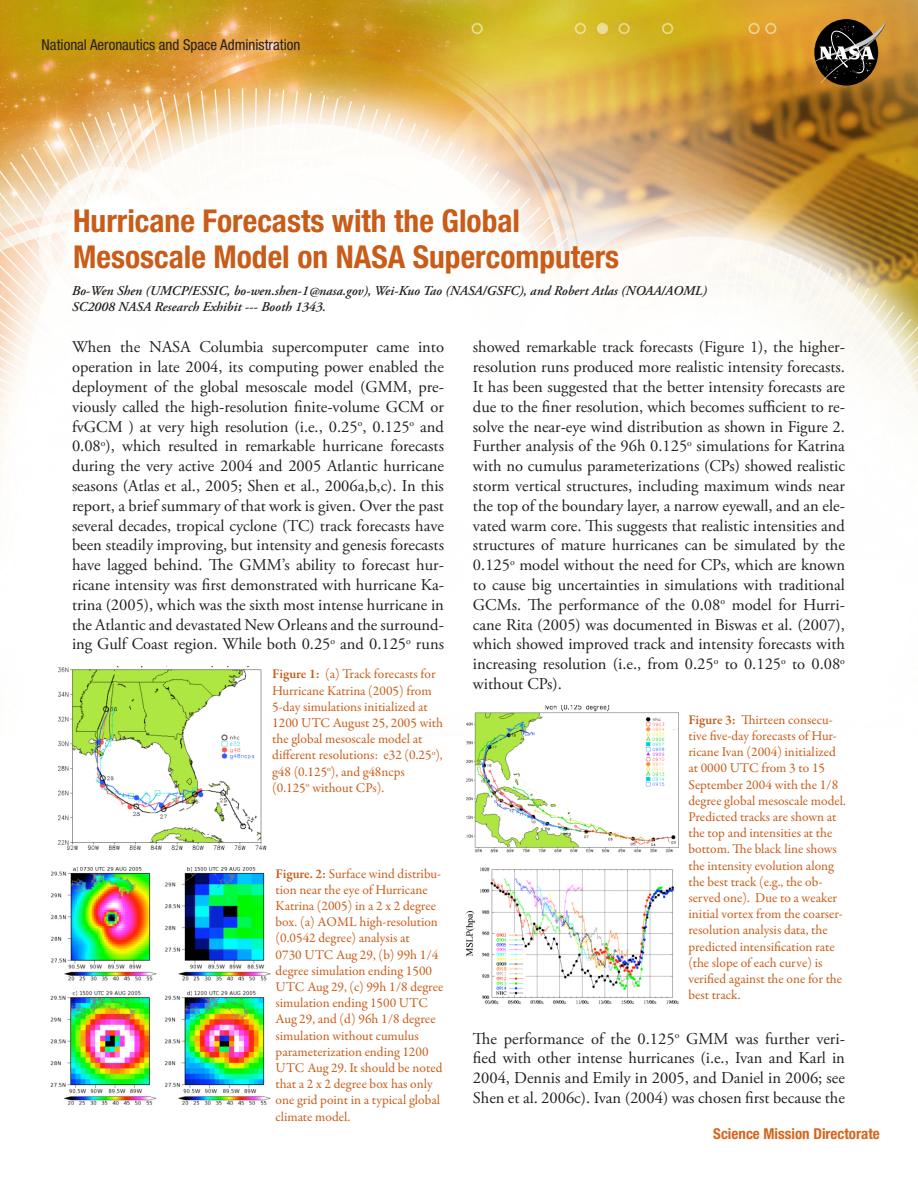
<style>
.page{position:relative;width:918px;height:1188px;background:#fff}
.page>*{position:absolute;margin:0;border:0;box-sizing:border-box;transform-origin:0 0}
.t1{font:700 condensed 31.5px/36px "Helvetica Neue LT";color:#c85c18}
.Abstract_Content{font:16.5px/19.8px "Adobe Garamond Pro";color:#231f20;text-align:justify}
.t2{font:condensed 15px "Helvetica Neue";color:#231f20}
.t3{font:700 condensed 15px "Helvetica Neue";color:#d7641b}
.Image_Caption{font:13.5px/16.2px "Garamond Premr Pro";color:#c85c18}
.Abstract_Content_Sub{font:italic 600 13.5px/16.2px "Adobe Garamond Pro";color:#231f20}
.s1{font-weight:600}
</style>
<div class="page">
<img style="left:0;top:0;width:918px;height:706px">
<svg style="left:813px;top:21px;width:74px;height:62px;background:#5e4c31"></svg>
<img style="left:58px;top:666px;width:208px;height:183px">
<img style="left:466px;top:706px;width:213px;height:299px">
<img style="left:50px;top:867px;width:221px;height:238px">
<p class="t2" style="left:42px;top:36px;width:260px">National Aeronautics and Space Administration</p>
<p class="t1" style="left:73px;top:202px;width:548px">Hurricane Forecasts with the Global<br>Mesoscale Model on NASA Supercomputers</p>
<p class="Abstract_Content_Sub" style="left:72px;top:283px;width:637px">Bo-Wen Shen (UMCP/ESSIC, bo-wen.shen-1@nasa.gov), Wei-Kuo Tao (NASA/GSFC), and Robert Atlas (NOAA/AOML)<br>SC2008 NASA Research Exhibit --- Booth 1343.</p>
<p class="Abstract_Content" style="left:72px;top:338px;width:374px">When the NASA Columbia supercomputer came into operation in late 2004, its computing power enabled the deployment of the global mesoscale model (GMM, pre&shy;viously called the high-resolution finite-volume GCM or fvGCM ) at very high resolution (i.e., 0.25<sup>o</sup>, 0.125<sup>o</sup> and 0.08<sup>o</sup>), which resulted in remarkable hurricane forecasts during the very active 2004 and 2005 Atlantic hurricane seasons (Atlas et al., 2005; Shen et al., 2006a,b,c). In this report, a brief summary of that work is given. Over the past several decades, tropical cyclone (TC) track forecasts have been steadily improving, but intensity and genesis forecasts have lagged behind. The GMM’s ability to forecast hur&shy;ricane intensity was first demonstrated with hurricane Ka&shy;trina (2005), which was the sixth most intense hurricane in the Atlantic and devastated New Orleans and the surround&shy;ing Gulf Coast region. While both 0.25<sup>o</sup> and 0.125<sup>o</sup> runs</p>
<p class="Abstract_Content" style="left:473px;top:338px;width:374px">showed remarkable track forecasts (Figure 1), the higher&shy;resolution runs produced more realistic intensity forecasts.<br>It has been suggested that the better intensity forecasts are due to the finer resolution, which becomes sufficient to re&shy;solve the near-eye wind distribution as shown in Figure 2.<br>Further analysis of the 96h 0.125<sup>o</sup> simulations for Katrina with no cumulus parameterizations (CPs) showed realistic storm vertical structures, including maximum winds near the top of the boundary layer, a narrow eyewall, and an ele&shy;vated warm core. This suggests that realistic intensities and structures of mature hurricanes can be simulated by the 0.125<sup>o</sup> model without the need for CPs, which are known to cause big uncertainties in simulations with traditional GCMs. The performance of the 0.08<sup>o</sup> model for Hurri&shy;cane Rita (2005) was documented in Biswas et al. (2007), which showed improved track and intensity forecasts with increasing resolution (i.e., from 0.25<sup>o</sup> to 0.125<sup>o</sup> to 0.08<sup>o </sup>without CPs).</p>
<p class="Image_Caption" style="left:272px;top:666px;width:172px"><span class="s1">Figure 1:</span> (a) Track forecasts for<br>Hurricane Katrina (2005) from<br>5-day simulations initialized at<br>1200 UTC August 25, 2005 with the global mesoscale model at different resolutions: e32 (0.25<sup>o</sup>), g48 (0.125<sup>o</sup>), and g48ncps (0.125<sup>o</sup> without CPs).</p>
<p class="Image_Caption" style="left:688px;top:712px;width:159px"><span class="s1">Figure 3:</span> Thirteen consecu&shy;tive five-day forecasts of Hur&shy;ricane Ivan (2004) initialized at 0000 UTC from 3 to 15<br>September 2004 with the 1/8 degree global mesoscale model.<br>Predicted tracks are shown at the top and intensities at the bottom. The black line shows the intensity evolution along the best track (e.g., the ob&shy;served one). Due to a weaker initial vortex from the coarser&shy;resolution analysis data, the predicted intensification rate (the slope of each curve) is verified against the one for the best track.</p>
<p class="Image_Caption" style="left:276px;top:866px;width:169px"><span class="s1">Figure. 2:</span> Surface wind distribu&shy;tion near the eye of Hurricane<br>Katrina (2005) in a 2 x 2 degree box. (a) AOML high-resolution (0.0542 degree) analysis at<br>0730 UTC Aug 29, (b) 99h 1/4 degree simulation ending 1500<br>UTC Aug 29, (c) 99h 1/8 degree simulation ending 1500 UTC<br>Aug 29, and (d) 96h 1/8 degree simulation without cumulus parameterization ending 1200<br>UTC Aug 29. It should be noted that a 2 x 2 degree box has only one grid point in a typical global climate model.</p>
<p class="Abstract_Content" style="left:473px;top:1029px;width:374px">The performance of the 0.125<sup>o</sup> GMM was further veri&shy;fied with other intense hurricanes (i.e., Ivan and Karl in 2004, Dennis and Emily in 2005, and Daniel in 2006; see Shen et al. 2006c). Ivan (2004) was chosen first because the</p>
<p class="t3" style="left:713px;top:1125px;width:168px">Science Mission Directorate</p>
</div>
